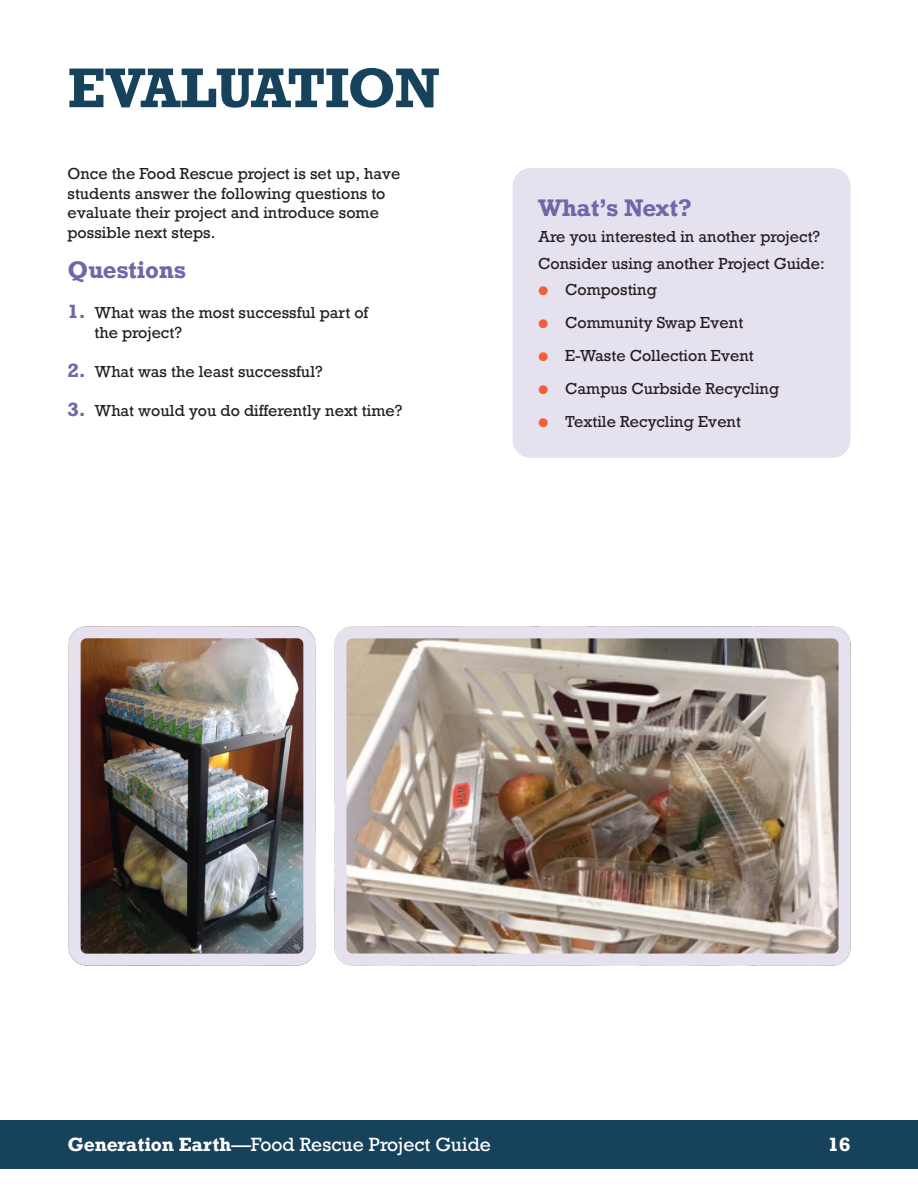
<style>
.page{position:relative;width:918px;height:1188px;background:#fff}
.page>*{position:absolute;margin:0;border:0;box-sizing:border-box;transform-origin:0 0}
.t1{font:700 52.5px "Rockwell";letter-spacing:-.025em;color:#17425c}
.t2{font:700 22.5px "Rockwell";letter-spacing:-.005em;color:#7266a8}
.t3{font:18px "Rockwell";color:#fff}
.t4{font:700 18px "Rockwell";color:#fff}
.t5{font:15px/19.5px "Rockwell";color:#231f20}
.s1{font-weight:700;font-size:18px;color:#7266a8}
.s2{font-family:"Proxima Nova";color:#f16036}
.s3{font-weight:700}
</style>
<div class="page">
<div style="left:0;top:1120px;width:918px;height:49px;background:#17425c"></div>
<div style="left:513px;top:168px;width:337px;height:290px;background:#e6e1ef;border-radius:18px"></div>
<img style="left:347px;top:639px;width:490px;height:314px">
<div style="left:334px;top:626px;width:516px;height:340px;border:12px solid #e6e1ef;border-radius:12px"></div>
<img style="left:82px;top:639px;width:220px;height:314px">
<div style="left:69px;top:626px;width:246px;height:340px;border:12px solid #e6e1ef;border-radius:12px"></div>
<h1 class="t1" style="left:68px;top:54px;width:374px">EVALUATION</h1>
<p class="t5" style="left:68px;top:165px;width:334px">Once the Food Rescue project is set up, have students answer the following questions to evaluate their project and introduce some possible next steps.</p>
<h2 class="t2" style="left:68px;top:256px;width:120px">Questions</h2>
<p class="t5" style="left:94px;top:303px;width:275px;text-indent:-27px"><span class="s1">1.</span> What was the most successful part of the project?</p>
<p class="t5" style="left:68px;top:362px;width:257px"><span class="s1">2.</span> What was the least successful?</p>
<p class="t5" style="left:68px;top:401px;width:336px"><span class="s1">3.</span> What would you do differently next time?</p>
<h2 class="t2" style="left:538px;top:193px;width:155px">What’s Next?</h2>
<p class="t5" style="left:538px;top:224px;width:288px;line-height:26.2px">Are you interested in another project?<br>Consider using another Project Guide:</p>
<p class="t5" style="left:538px;top:280px;width:120px"><span class="s2">●</span> Composting</p>
<p class="t5" style="left:538px;top:313px;width:207px"><span class="s2">●</span> Community Swap Event</p>
<p class="t5" style="left:538px;top:346px;width:217px"><span class="s2">●</span> E-Waste Collection Event</p>
<p class="t5" style="left:538px;top:379px;width:243px"><span class="s2">●</span> Campus Curbside Recycling</p>
<p class="t5" style="left:538px;top:412px;width:204px"><span class="s2">●</span> Textile Recycling Event</p>
<p class="t3" style="left:68px;top:1133px;width:425px"><span class="s3">Generation Earth</span>—Food Rescue Project Guide</p>
<p class="t4" style="left:828px;top:1132px;width:24px">16</p>
</div>
